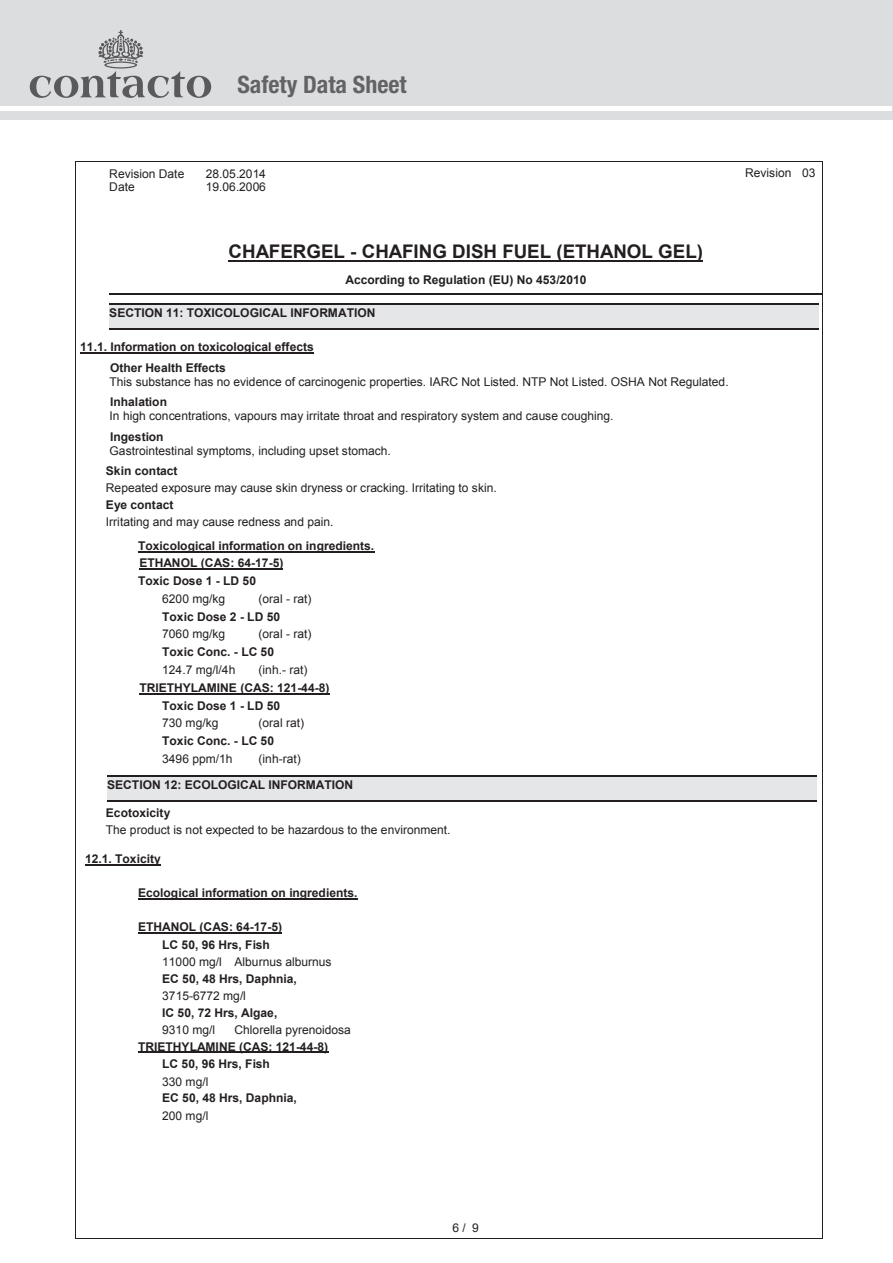
<style>
.page{position:relative;width:893px;height:1263px;background:#fff}
.page>*{position:absolute;margin:0;border:0;box-sizing:border-box;transform-origin:0 0}
.t1{font:700 condensed 24px "Helvetica Neue LT Std";color:#636366}
.t2{font:700 18.75px "Arial";letter-spacing:-.005em;color:#231f20}
.t3{font:12px "Arial";letter-spacing:.005em;color:#231f20}
.t4{font:700 12px/17.9px "Arial";color:#231f20}
</style>
<div class="page">
<div style="left:0;top:0;width:893px;height:119px;background:#dcdddf"></div>
<div style="left:1px;top:106px;width:891px;height:5px;background:#fff"></div>
<svg style="left:30px;top:30px;width:181px;height:68px"></svg>
<hr style="left:229px;top:260px;width:474px;height:2px;background:#231f20">
<hr style="left:109px;top:293px;width:714px;height:2px;background:#231f20">
<hr style="left:80px;top:352px;width:234px;height:1px;background:#231f20">
<hr style="left:138px;top:551px;width:236px;height:1px;background:#231f20">
<hr style="left:139px;top:569px;width:144px;height:1px;background:#231f20">
<hr style="left:139px;top:693px;width:190px;height:2px;background:#231f20">
<div style="left:107px;top:777px;width:710px;height:23px;background:#e5e6e8"></div>
<hr style="left:107px;top:776px;width:710px;height:1px;background:#231f20">
<hr style="left:107px;top:800px;width:710px;height:1px;background:#231f20">
<hr style="left:85px;top:864px;width:76px;height:2px;background:#231f20">
<hr style="left:138px;top:898px;width:219px;height:2px;background:#231f20">
<hr style="left:138px;top:932px;width:144px;height:1px;background:#231f20">
<hr style="left:138px;top:1052px;width:190px;height:1px;background:#231f20">
<div style="left:109px;top:305px;width:710px;height:23px;background:#e5e6e8"></div>
<hr style="left:109px;top:304px;width:710px;height:1px;background:#231f20">
<hr style="left:109px;top:328px;width:710px;height:1px;background:#231f20">
<hr style="left:75px;top:161px;width:747px;height:1px;background:#231f20">
<hr style="left:75px;top:162px;width:1px;height:1076px;background:#231f20">
<hr style="left:822px;top:162px;width:1px;height:1076px;background:#231f20">
<hr style="left:75px;top:1238px;width:747px;height:1px;background:#231f20">
<h1 class="t1" style="left:237px;top:70px;width:171px">Safety Data Sheet</h1>
<p class="t3" style="left:109px;top:165px;width:77px">Revision Date</p>
<p class="t3" style="left:206px;top:165px;width:62px">28.05.2014</p>
<p class="t3" style="left:109px;top:179px;width:27px">Date</p>
<p class="t3" style="left:206px;top:179px;width:62px">19.06.2006</p>
<p class="t3" style="left:745px;top:165px;width:72px">Revision 03</p>
<h2 class="t2" style="left:229px;top:239px;width:476px">CHAFERGEL - CHAFING DISH FUEL (ETHANOL GEL)</h2>
<p class="t4" style="left:345px;top:271px;width:242px">According to Regulation (EU) No 453/2010</p>
<p class="t4" style="left:109px;top:304px;width:268px">SECTION 11: TOXICOLOGICAL INFORMATION</p>
<p class="t4" style="left:110px;top:337px;width:205px;line-height:20.7px;text-indent:-30px">11.1. Information on toxicological effects<br>Other Health Effects</p>
<p class="t3" style="left:110px;top:374px;width:621px">This substance has no evidence of carcinogenic properties. IARC Not Listed. NTP Not Listed. OSHA Not Regulated.</p>
<p class="t4" style="left:110px;top:394px;width:58px">Inhalation</p>
<p class="t3" style="left:110px;top:408px;width:505px">In high concentrations, vapours may irritate throat and respiratory system and cause coughing.</p>
<p class="t4" style="left:110px;top:428px;width:55px">Ingestion</p>
<p class="t3" style="left:110px;top:443px;width:283px">Gastrointestinal symptoms, including upset stomach.</p>
<p class="t4" style="left:106px;top:462px;width:73px">Skin contact</p>
<p class="t3" style="left:106px;top:480px;width:392px">Repeated exposure may cause skin dryness or cracking. Irritating to skin.</p>
<p class="t4" style="left:106px;top:496px;width:69px">Eye contact</p>
<p class="t3" style="left:106px;top:514px;width:229px">Irritating and may cause redness and pain.</p>
<p class="t4" style="left:138px;top:537px;width:238px">Toxicological information on ingredients.<br>ETHANOL (CAS: 64-17-5)<br>Toxic Dose 1 - LD 50</p>
<p class="t3" style="left:162px;top:590px;width:64px">6200 mg/kg</p>
<p class="t3" style="left:259px;top:590px;width:54px">(oral - rat)</p>
<p class="t4" style="left:162px;top:608px;width:119px">Toxic Dose 2 - LD 50</p>
<p class="t3" style="left:162px;top:626px;width:64px">7060 mg/kg</p>
<p class="t3" style="left:259px;top:626px;width:54px">(oral - rat)</p>
<p class="t4" style="left:162px;top:644px;width:113px">Toxic Conc. - LC 50</p>
<p class="t3" style="left:162px;top:662px;width:75px">124.7 mg/l/4h</p>
<p class="t3" style="left:259px;top:662px;width:50px">(inh.- rat)</p>
<p class="t4" style="left:162px;top:679px;width:169px;text-indent:-23px">TRIETHYLAMINE (CAS: 121-44-8)<br>Toxic Dose 1 - LD 50</p>
<p class="t3" style="left:162px;top:715px;width:58px">730 mg/kg</p>
<p class="t3" style="left:259px;top:715px;width:47px">(oral rat)</p>
<p class="t4" style="left:162px;top:733px;width:113px">Toxic Conc. - LC 50</p>
<p class="t3" style="left:162px;top:751px;width:72px">3496 ppm/1h</p>
<p class="t3" style="left:259px;top:751px;width:44px">(inh-rat)</p>
<p class="t4" style="left:107px;top:776px;width:247px">SECTION 12: ECOLOGICAL INFORMATION</p>
<p class="t4" style="left:106px;top:805px;width:66px">Ecotoxicity</p>
<p class="t3" style="left:106px;top:822px;width:346px">The product is not expected to be hazardous to the environment.</p>
<p class="t4" style="left:85px;top:850px;width:77px">12.1. Toxicity</p>
<p class="t4" style="left:138px;top:884px;width:221px">Ecological information on ingredients.</p>
<p class="t4" style="left:162px;top:918px;width:121px;text-indent:-24px">ETHANOL (CAS: 64-17-5)<br>LC 50, 96 Hrs, Fish</p>
<p class="t3" style="left:162px;top:954px;width:171px">11000 mg/l Alburnus alburnus</p>
<p class="t4" style="left:162px;top:970px;width:136px">EC 50, 48 Hrs, Daphnia,</p>
<p class="t3" style="left:162px;top:988px;width:85px">3715-6772 mg/l</p>
<p class="t4" style="left:162px;top:1004px;width:117px">IC 50, 72 Hrs, Algae,</p>
<p class="t3" style="left:162px;top:1022px;width:54px">9310 mg/l</p>
<p class="t3" style="left:234px;top:1022px;width:118px">Chlorella pyrenoidosa</p>
<p class="t4" style="left:162px;top:1038px;width:168px;text-indent:-24px">TRIETHYLAMINE (CAS: 121-44-8)<br>LC 50, 96 Hrs, Fish</p>
<p class="t3" style="left:162px;top:1074px;width:48px">330 mg/l</p>
<p class="t4" style="left:162px;top:1090px;width:136px">EC 50, 48 Hrs, Daphnia,</p>
<p class="t3" style="left:162px;top:1108px;width:48px">200 mg/l</p>
<p class="t3" style="left:453px;top:1220px;width:28px">6/ 9</p>
</div>
